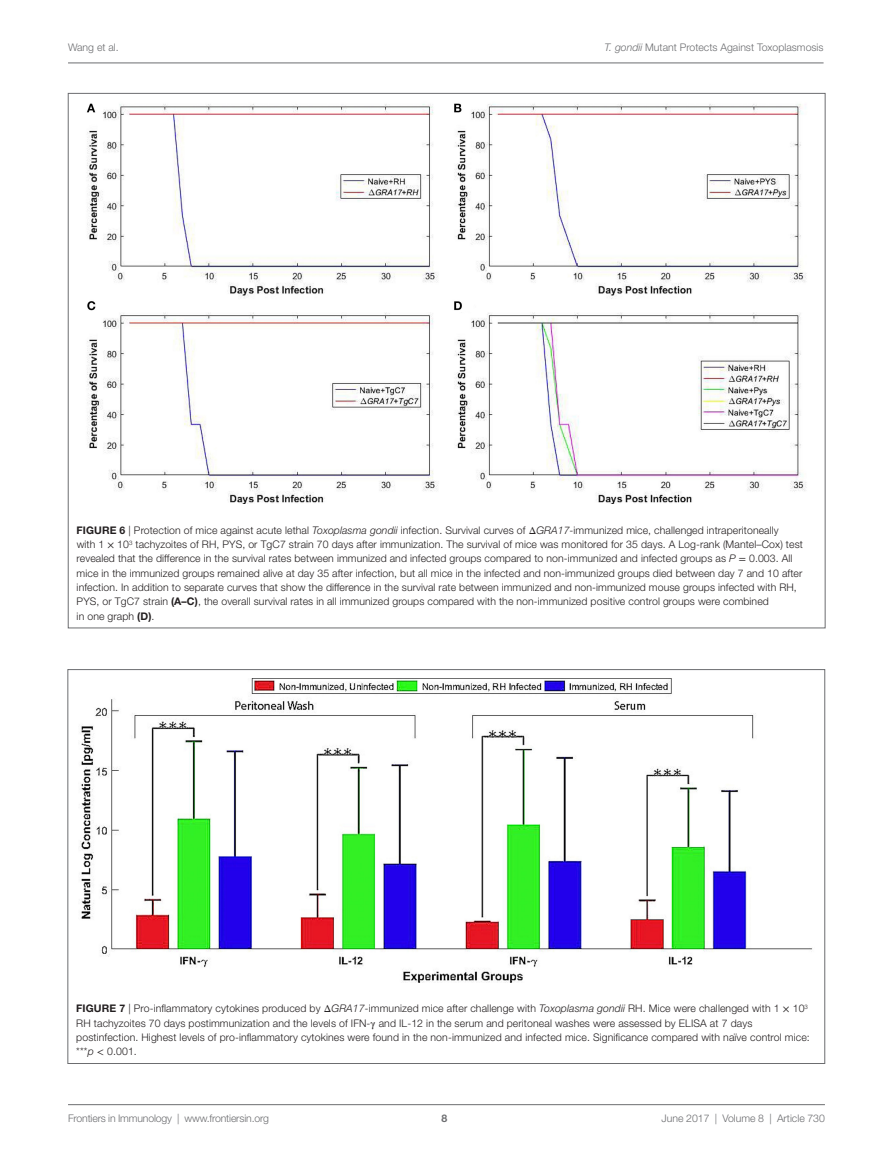
<style>
.page{position:relative;width:893px;height:1170px;background:#fff}
.page>*{position:absolute;margin:0;border:0;box-sizing:border-box;transform-origin:0 0}
.t1{font:300 10.5px/14.2px "Helvetica Neue LT Std";letter-spacing:.01em;color:#231f20}
.t2{font:300 10.5px "Helvetica Neue LT Std";color:#6c6d70}
.t3{font:700 10.5px "Helvetica Neue LT Std";color:#6c6d70}
.s1{font-style:italic}
.s2{font-weight:700}
.s3{font-family:"STIX General";font-weight:400}
</style>
<div class="page">
<img style="left:79px;top:678px;width:733px;height:304px">
<img style="left:87px;top:103px;width:720px;height:401px">
<hr style="left:68px;top:63px;width:756px;height:1px;background:#6c6d70">
<hr style="left:68px;top:1104px;width:757px;height:1px;background:#6c6d70">
<p class="t2" style="left:68px;top:41px;width:52px">Wang et al.</p>
<p class="t2" style="left:605px;top:41px;width:220px"><span class="s1">T. gondii</span> Mutant Protects Against Toxoplasmosis</p>
<p class="t1" style="left:77px;top:523px;width:728px"><span class="s2">FIG URE 6</span> | Protection of mice against acute lethal <span class="s1">Toxoplasma gondii</span> infection. Survival curves of <span class="s3">Δ</span><span class="s1">GRA17</span>-immunized mice, challenged intraperitoneally<br>with 1 <span class="s3">×</span> 10<sup>3</sup> tachyzoites of RH, PYS, or TgC7 strain 70 days after immunization. The survival of mice was monitored for 35 days. A Log-rank (Mantel–Cox) test revealed that the difference in the survival rates between immunized and infected groups compared to non-immunized and infected groups as <span class="s1">P</span> <span class="s3">=</span> 0.003. All mice in the immunized groups remained alive at day 35 after infection, but all mice in the infected and non-immunized groups died between day 7 and 10 after infection. In addition to separate curves that show the difference in the survival rate between immunized and non-immunized mouse groups infected with RH, PYS, or TgC7 strain <span class="s2">(A–C)</span>, the overall survival rates in all immunized groups compared with the non-immunized positive control groups were combined<br>in one graph <span class="s2">(D)</span>.</p>
<p class="t1" style="left:76px;top:1001px;width:735px"><span class="s2">FIG URE 7</span> | Pro-inflammatory cytokines produced by <span class="s3">Δ</span><span class="s1">GRA17-</span>immunized mice after challenge with <span class="s1">Toxoplasma gondii</span> RH. Mice were challenged with 1 <span class="s3">×</span> 10<sup>3<br></sup>RH tachyzoites 70 days postimmunization and the levels of IFN-<span class="s3">γ</span> and IL-12 in the serum and peritoneal washes were assessed by ELISA at 7 days postinfection. Highest levels of pro-inflammatory cytokines were found in the non-immunized and infected mice. Significance compared with naïve control mice: ***<span class="s1">p</span> <span class="s3">&lt;</span> 0.001.</p>
<p class="t2" style="left:68px;top:1111px;width:203px">Frontiers in Immunology | www.frontiersin.org</p>
<p class="t2" style="left:662px;top:1111px;width:165px">June 2017 | Volume 8 | Article 730</p>
<p class="t3" style="left:441px;top:1111px;width:7px">8</p>
</div>
